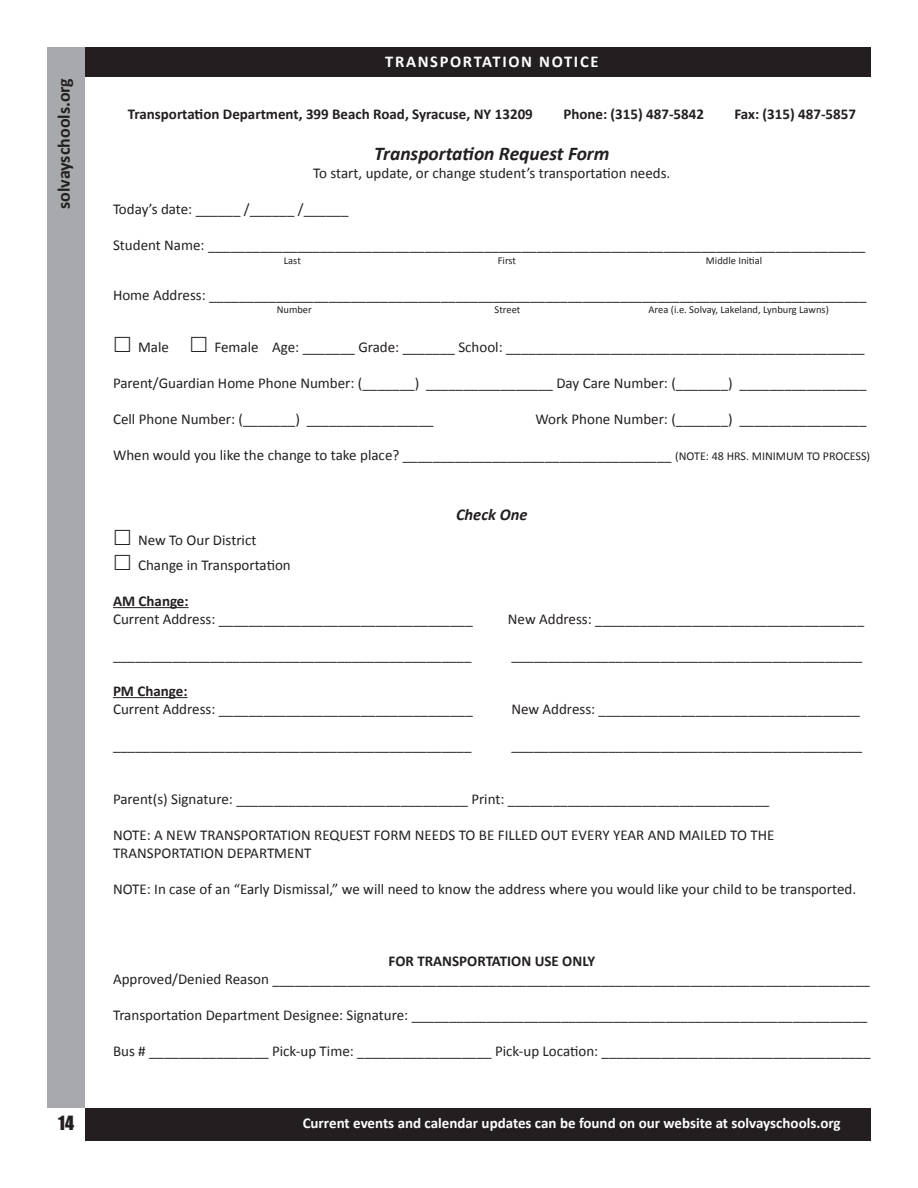
<style>
.page{position:relative;width:918px;height:1188px;background:#fff}
.page>*{position:absolute;margin:0;border:0;box-sizing:border-box;transform-origin:0 0}
.t1{font:italic 700 19.5px "Calibri";color:#231f20}
.t2{font:700 18px "Calibri";color:#231f20}
.t3{font:18px "Impact";color:#231f20}
.t4{font:700 16.5px "Calibri";letter-spacing:.1em;color:#fff}
.t5{font:italic 700 16.5px "Calibri";color:#231f20}
.t6{font:15px/18px "Calibri";color:#231f20}
.t7{font:700 15px "Calibri";color:#231f20}
.t8{font:700 15px "Calibri";color:#fff}
.t9{font:10.5px "Calibri";color:#231f20}
.s1{font-size:12px}
</style>
<div class="page">
<div style="left:47px;top:47px;width:38px;height:1061px;background:#a8a9ad"></div>
<div style="left:85px;top:1108px;width:786px;height:33px;background:#231f20"></div>
<div style="left:85px;top:47px;width:786px;height:30px;background:#231f20"></div>
<hr style="left:113px;top:607px;width:76px;height:1px;background:#231f20">
<hr style="left:113px;top:697px;width:75px;height:1px;background:#231f20">
<p class="t2" style="left:53px;top:209px;width:133px;rotate:-90deg">solvayschools.org</p>
<p class="t4" style="left:385px;top:51px;width:215px">TRANSPORTATION NOTICE</p>
<p class="t7" style="left:128px;top:104px;width:407px">Transportation Department, 399 Beach Road, Syracuse, NY 13209</p>
<p class="t7" style="left:563px;top:104px;width:142px">Phone: (315) 487-5842</p>
<p class="t7" style="left:735px;top:104px;width:123px">Fax: (315) 487-5857</p>
<p class="t1" style="left:374px;top:142px;width:237px">Transportation Request Form</p>
<p class="t6" style="left:313px;top:164px;width:359px">To start, update, or change student’s transportation needs.</p>
<p class="t6" style="left:113px;top:200px;width:237px">Today’s date: ______ /______ /______</p>
<p class="t6" style="left:113px;top:236px;width:754px">Student Name: ________________________________________________________________________________________</p>
<p class="t9" style="left:284px;top:254px;width:19px">Last</p>
<p class="t9" style="left:498px;top:254px;width:20px">First</p>
<p class="t9" style="left:706px;top:254px;width:58px">Middle Initial</p>
<p class="t6" style="left:113px;top:286px;width:755px">Home Address: ________________________________________________________________________________________</p>
<p class="t9" style="left:277px;top:303px;width:37px">Number</p>
<p class="t9" style="left:495px;top:303px;width:27px">Street</p>
<p class="t9" style="left:649px;top:303px;width:182px">Area (i.e. Solvay, Lakeland, Lynburg Lawns)</p>
<p class="t6" style="left:138px;top:338px;width:32px">Male</p>
<p class="t6" style="left:214px;top:338px;width:652px">Female Age: _______ Grade: _______ School: ________________________________________________</p>
<p class="t6" style="left:113px;top:374px;width:755px">Parent/Guardian Home Phone Number: (_______) _________________ Day Care Number: (_______) _________________</p>
<p class="t6" style="left:113px;top:410px;width:322px">Cell Phone Number: (_______) _________________</p>
<p class="t6" style="left:535px;top:410px;width:333px">Work Phone Number: (_______) _________________</p>
<p class="t6" style="left:113px;top:446px;width:759px">When would you like the change to take place? ____________________________________ <span class="s1">(NOTE: 48 HRS. MINIMUM TO PROCESS)</span></p>
<p class="t5" style="left:456px;top:504px;width:73px">Check One</p>
<p class="t6" style="left:138px;top:531px;width:120px">New To Our District</p>
<p class="t6" style="left:138px;top:556px;width:154px">Change in Transportation</p>
<p class="t7" style="left:113px;top:591px;width:77px">AM Change:</p>
<p class="t6" style="left:113px;top:610px;width:361px">Current Address: __________________________________</p>
<p class="t6" style="left:508px;top:610px;width:358px">New Address: ____________________________________</p>
<p class="t6" style="left:113px;top:646px;width:360px">________________________________________________</p>
<p class="t6" style="left:511px;top:646px;width:353px">_______________________________________________</p>
<p class="t7" style="left:113px;top:681px;width:76px">PM Change:</p>
<p class="t6" style="left:113px;top:700px;width:361px">Current Address: __________________________________</p>
<p class="t6" style="left:511px;top:700px;width:350px">New Address: ___________________________________</p>
<p class="t6" style="left:113px;top:736px;width:360px">________________________________________________</p>
<p class="t6" style="left:511px;top:736px;width:353px">_______________________________________________</p>
<p class="t6" style="left:113px;top:790px;width:658px">Parent(s) Signature: _______________________________ Print: ___________________________________</p>
<p class="t6" style="left:113px;top:826px;width:663px">NOTE: A NEW TRANSPORTATION REQUEST FORM NEEDS TO BE FILLED OUT EVERY YEAR AND MAILED TO THE<br>TRANSPORTATION DEPARTMENT</p>
<p class="t6" style="left:113px;top:880px;width:745px">NOTE: In case of an “Early Dismissal,” we will need to know the address where you would like your child to be transported.</p>
<p class="t7" style="left:389px;top:951px;width:208px">FOR TRANSPORTATION USE ONLY</p>
<p class="t6" style="left:113px;top:970px;width:758px">Approved/Denied Reason ________________________________________________________________________________</p>
<p class="t6" style="left:113px;top:1006px;width:756px">Transportation Department Designee: Signature: _____________________________________________________________</p>
<p class="t6" style="left:113px;top:1042px;width:759px">Bus # ________________ Pick-up Time: __________________ Pick-up Location: ____________________________________</p>
<p class="t3" style="left:58px;top:1109px;width:17px">14</p>
<p class="t8" style="left:303px;top:1114px;width:540px">Current events and calendar updates can be found on our website at solvayschools.org</p>
</div>
